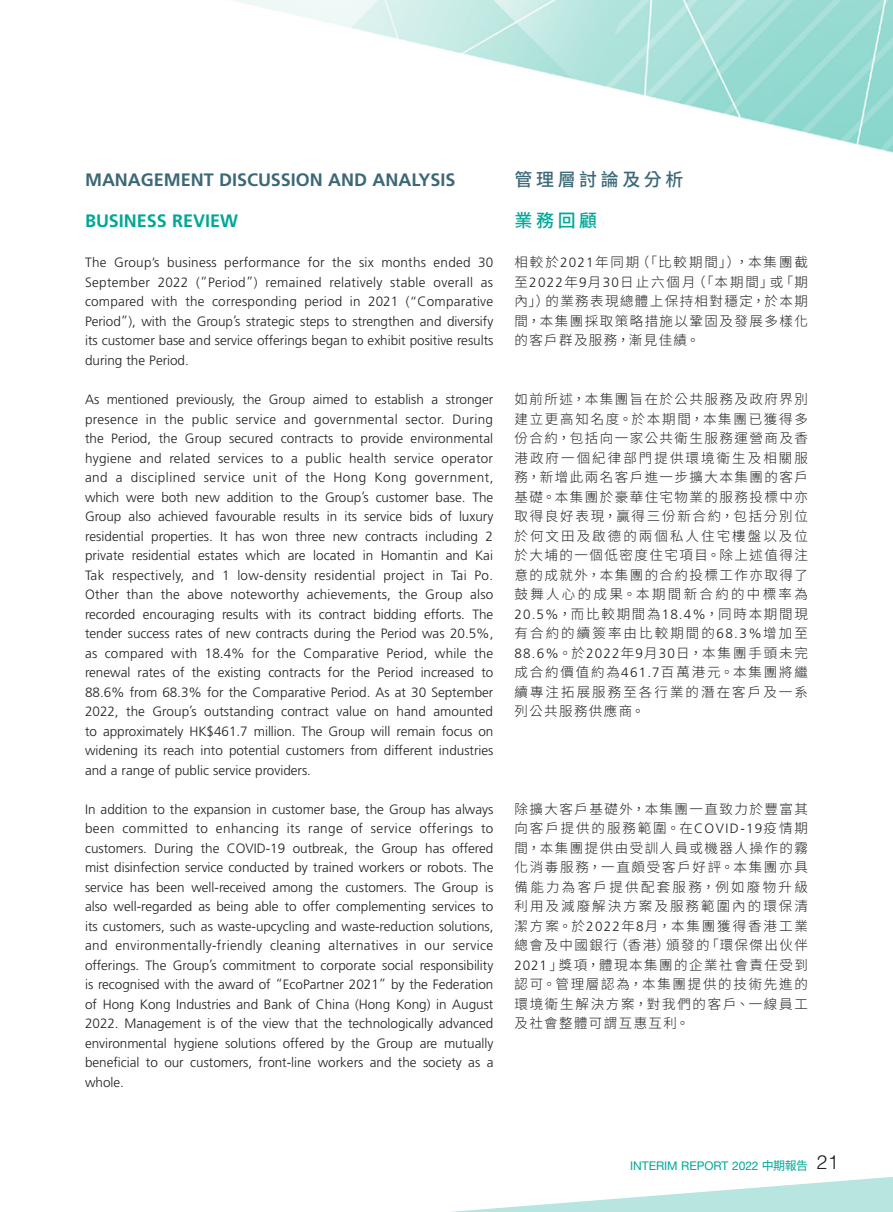
<style>
.page{position:relative;width:893px;height:1212px;background:#fff}
.page>*{position:absolute;margin:0;border:0;box-sizing:border-box;transform-origin:0 0}
.Heading_1{font:700 18px "Frutiger LT Std";color:#3c6977}
.Heading_1-2{font:700 18px "Frutiger LT Std";color:#00a797}
.C_Heading_1{font:500 18px "Source Han Sans TC";letter-spacing:.2em;color:#3c6977}
.C_Heading_1-2{font:500 18px "Source Han Sans TC";color:#00a797}
.Body_Text{font:300 13.5px/19.5px "Frutiger LT Std";color:#231f20;text-align:justify}
.C_Body_Text{font:300 13.5px/19.5px "Source Han Sans TC";letter-spacing:.13em;color:#231f20;text-align:justify}
.t1{font:12px "Helvetica Neue LT Std";letter-spacing:-.005em;color:#00a797}
.s1{font-family:"Frutiger LT Std"}
.s2{font-family:"Source Han Sans TC"}
.s3{font-family:"Helvetica LT Std";font-weight:300;font-size:19.5px;color:#231f20}
</style>
<div class="page">
<img style="left:233px;top:0;width:660px;height:153px">
<svg style="left:450px;top:1177px;width:443px;height:35px"></svg>
<p class="Heading_1" style="left:85px;top:169px;width:372px">MANAGEMENT DISCUSSION AND ANALYSIS</p>
<p class="Heading_1-2" style="left:85px;top:210px;width:155px">BUSINESS REVIEW</p>
<p class="Body_Text" style="left:85px;top:253px;width:410px">The Group’s business performance for the six months ended 30<br>September 2022 (“Period”) remained relatively stable overall as compared with the corresponding period in 2021 (“Comparative Period”), with the Group’s strategic steps to strengthen and diversify its customer base and service offerings began to exhibit positive results during the Period.</p>
<p class="Body_Text" style="left:85px;top:390px;width:410px">As mentioned previously, the Group aimed to establish a stronger presence in the public service and governmental sector. During the Period, the Group secured contracts to provide environmental hygiene and related services to a public health service operator and a disciplined service unit of the Hong Kong government, which were both new addition to the Group’s customer base. The Group also achieved favourable results in its service bids of luxury residential properties. It has won three new contracts including 2 private residential estates which are located in Homantin and Kai Tak respectively, and 1 low-density residential project in Tai Po.<br>Other than the above noteworthy achievements, the Group also recorded encouraging results with its contract bidding efforts. The tender success rates of new contracts during the Period was 20.5%, as compared with 18.4% for the Comparative Period, while the renewal rates of the existing contracts for the Period increased to 88.6% from 68.3% for the Comparative Period. As at 30 September 2022, the Group’s outstanding contract value on hand amounted to approximately HK$461.7 million. The Group will remain focus on widening its reach into potential customers from different industries and a range of public service providers.</p>
<p class="Body_Text" style="left:85px;top:799px;width:410px">In addition to the expansion in customer base, the Group has always been committed to enhancing its range of service offerings to customers. During the COVID-19 outbreak, the Group has offered mist disinfection service conducted by trained workers or robots. The service has been well-received among the customers. The Group is also well-regarded as being able to offer complementing services to its customers, such as waste-upcycling and waste-reduction solutions, and environmentally-friendly cleaning alternatives in our service offerings. The Group’s commitment to corporate social responsibility is recognised with the award of “EcoPartner 2021” by the Federation of Hong Kong Industries and Bank of China (Hong Kong) in August 2022. Management is of the view that the technologically advanced environmental hygiene solutions offered by the Group are mutually beneficial to our customers, front-line workers and the society as a whole.</p>
<p class="C_Heading_1" style="left:514px;top:169px;width:170px">管理層討論及分析</p>
<p class="C_Heading_1-2" style="left:514px;top:210px;width:84px">業務回顧</p>
<p class="C_Body_Text" style="left:514px;top:253px;width:295px">相較於<span class="s1">2021</span>年同期（「比較期間」），本集團截至<span class="s1">2022</span>年<span class="s1">9</span>月<span class="s1">30</span>日止六個月（「本期間」或「期內」）的業務表現總體上保持相對穩定，於本期間，本集團採取策略措施以鞏固及發展多樣化的客戶群及服務，漸見佳績。</p>
<p class="C_Body_Text" style="left:514px;top:390px;width:295px">如前所述，本集團旨在於公共服務及政府界別建立更高知名度。於本期間，本集團已獲得多份合約，包括向一家公共衛生服務運營商及香港政府一個紀律部門提供環境衛生及相關服務，新增此兩名客戶進一步擴大本集團的客戶基礎。本集團於豪華住宅物業的服務投標中亦取得良好表現，贏得三份新合約，包括分別位於何文田及啟德的兩個私人住宅樓盤以及位於大埔的一個低密度住宅項目。除上述值得注意的成就外，本集團的合約投標工作亦取得了鼓舞人心的成果。本期間新合約的中標率為<span class="s1">20.5%</span>，而比較期間為<span class="s1">18.4%</span>，同時本期間現有合約的續簽率由比較期間的<span class="s1">68.3%</span>增加至<span class="s1">88.6%</span>。於<span class="s1">2022</span>年<span class="s1">9</span>月<span class="s1">30</span>日，本集團手頭未完成合約價值約為<span class="s1">461.7</span>百萬港元。本集團將繼續專注拓展服務至各行業的潛在客戶及一系列公共服務供應商。</p>
<p class="C_Body_Text" style="left:514px;top:799px;width:295px">除擴大客戶基礎外，本集團一直致力於豐富其向客戶提供的服務範圍。在<span class="s1">COVID-19</span>疫情期間，本集團提供由受訓人員或機器人操作的霧化消毒服務，一直頗受客戶好評。本集團亦具備能力為客戶提供配套服務，例如廢物升級利用及減廢解決方案及服務範圍內的環保清潔方案。於<span class="s1">2022</span>年<span class="s1">8</span>月，本集團獲得香港工業總會及中國銀行（香港）頒發的「環保傑出伙伴<span class="s1">2021</span>」獎項，體現本集團的企業社會責任受到認可。管理層認為，本集團提供的技術先進的環境衛生解決方案，對我們的客戶、一線員工及社會整體可謂互惠互利。</p>
<p class="t1" style="left:630px;top:1158px;width:210px">INTERIM REPORT 2022 <span class="s2">中期報告</span> <span class="s3">21</span></p>
</div>
